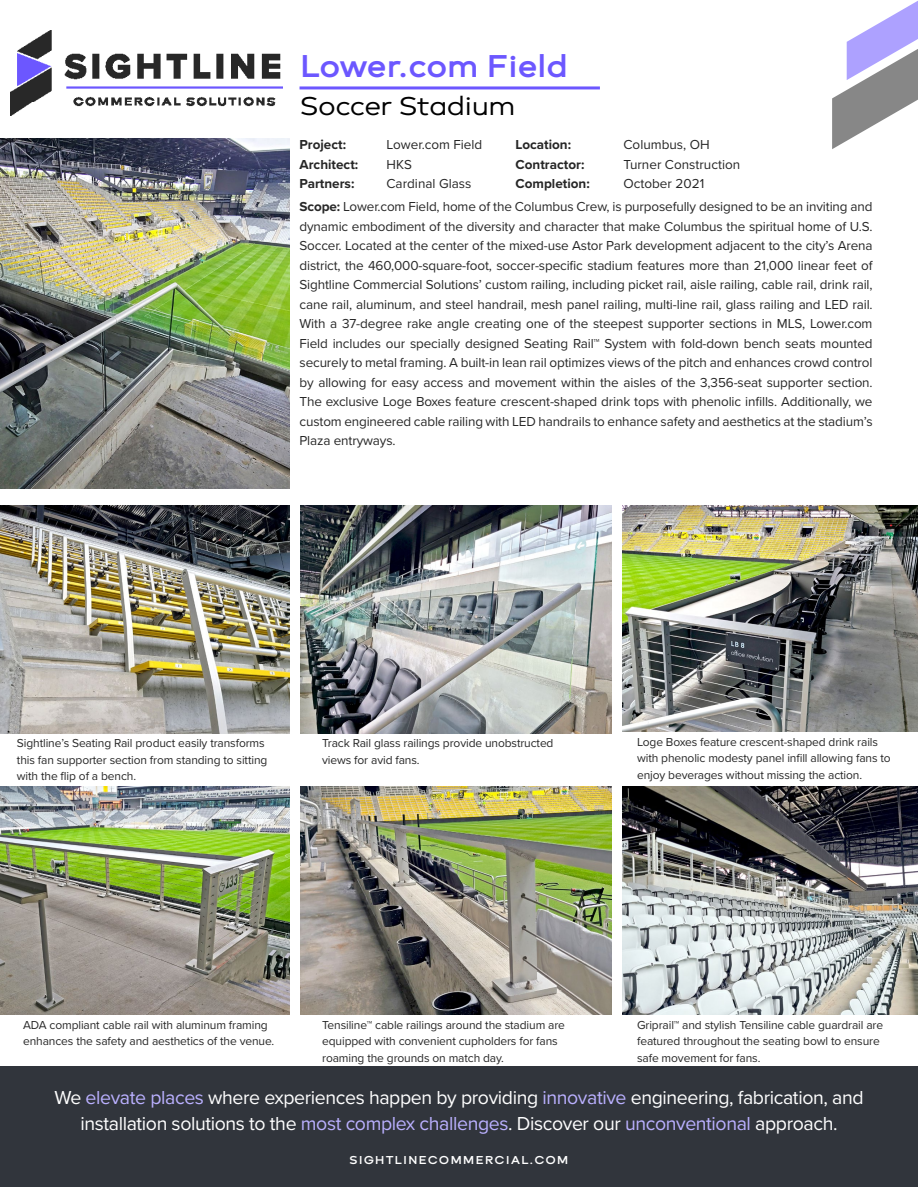
<style>
.page{position:relative;width:918px;height:1188px;background:#fff}
.page>*{position:absolute;margin:0;border:0;box-sizing:border-box;transform-origin:0 0}
.t1{font:700 33px "Brooklyn";letter-spacing:-.025em;color:#6c57ff}
.t2{font:27px "Brooklyn";letter-spacing:-.02em;color:#000}
.t3{font:19.5px/25.5px "Proxima Nova";letter-spacing:-.02em;color:#fff;text-align:center}
.t4{font:13.5px/19.5px "Proxima Nova";letter-spacing:-.01em;color:#282828;text-align:justify}
.t5{font:13.5px "Proxima Nova";color:#262626}
.t6{font:700 13.5px "Proxima Nova";color:#262626}
.t7{font:12px/16.5px "Proxima Nova";letter-spacing:-.01em;color:#282828}
.t8{font:700 12px "Brooklyn";letter-spacing:.075em;color:#fff}
.s1{font-weight:700}
.s2{color:#bab0ff}
</style>
<div class="page">
<svg style="left:832px;top:1px;width:86px;height:148px"></svg>
<img style="left:11px;top:30px;width:272px;height:85px">
<hr style="left:300px;top:86px;width:300px;height:3px;background:#6c57ff">
<div style="left:0;top:1066px;width:918px;height:121px;background:#31353c"></div>
<img style="left:0;top:138px;width:289px;height:350px">
<img style="left:0;top:505px;width:289px;height:228px">
<img style="left:300px;top:787px;width:311px;height:228px">
<img style="left:300px;top:505px;width:311px;height:228px">
<img style="left:622px;top:505px;width:296px;height:227px">
<img style="left:0;top:787px;width:289px;height:228px">
<img style="left:622px;top:787px;width:296px;height:228px">
<h1 class="t1" style="left:300px;top:50px;width:270px">Lower.com Field</h1>
<h2 class="t2" style="left:300px;top:93px;width:217px">Soccer Stadium</h2>
<p class="t6" style="left:300px;top:134px;width:48px">Project:</p>
<p class="t5" style="left:387px;top:134px;width:97px">Lower.com Field</p>
<p class="t6" style="left:516px;top:134px;width:57px">Location:</p>
<p class="t5" style="left:624px;top:134px;width:88px">Columbus, OH</p>
<p class="t6" style="left:300px;top:154px;width:60px">Architect:</p>
<p class="t5" style="left:387px;top:154px;width:27px">HKS</p>
<p class="t6" style="left:516px;top:154px;width:70px">Contractor:</p>
<p class="t5" style="left:624px;top:154px;width:118px">Turner Construction</p>
<p class="t6" style="left:300px;top:173px;width:56px">Partners:</p>
<p class="t5" style="left:387px;top:173px;width:86px">Cardinal Glass</p>
<p class="t6" style="left:516px;top:173px;width:76px">Completion:</p>
<p class="t5" style="left:624px;top:173px;width:82px">October 2021</p>
<p class="t4" style="left:300px;top:196px;width:575px"><span class="s1">Scope:</span> Lower.com Field, home of the Columbus Crew, is purposefully designed to be an inviting and dynamic embodiment of the diversity and character that make Columbus the spiritual home of U.S.<br>Soccer. Located at the center of the mixed-use Astor Park development adjacent to the city’s Arena district, the 460,000-square-foot, soccer-specific stadium features more than 21,000 linear feet of Sightline Commercial Solutions’ custom railing, including picket rail, aisle railing, cable rail, drink rail, cane rail, aluminum, and steel handrail, mesh panel railing, multi-line rail, glass railing and LED rail.<br>With a 37-degree rake angle creating one of the steepest supporter sections in MLS, Lower.com Field includes our specially designed Seating Rail™ System with fold-down bench seats mounted securely to metal framing. A built-in lean rail optimizes views of the pitch and enhances crowd control by allowing for easy access and movement within the aisles of the 3,356-seat supporter section.<br>The exclusive Loge Boxes feature crescent-shaped drink tops with phenolic infills. Additionally, we custom engineered cable railing with LED handrails to enhance safety and aesthetics at the stadium’s Plaza entryways.</p>
<p class="t7" style="left:17px;top:735px;width:252px">Sightline’s Seating Rail product easily transforms this fan supporter section from standing to sitting with the flip of a bench.</p>
<p class="t7" style="left:637px;top:733px;width:255px">Loge Boxes feature crescent-shaped drink rails with phenolic modesty panel infill allowing fans to enjoy beverages without missing the action.</p>
<p class="t7" style="left:322px;top:735px;width:233px">Track Rail glass railings provide unobstructed views for avid fans.</p>
<p class="t7" style="left:23px;top:1016px;width:253px">ADA compliant cable rail with aluminum framing enhances the safety and aesthetics of the venue.</p>
<p class="t7" style="left:637px;top:1016px;width:248px">Griprail™ and stylish Tensiline cable guardrail are featured throughout the seating bowl to ensure safe movement for fans.</p>
<p class="t7" style="left:322px;top:1016px;width:244px">Tensiline™ cable railings around the stadium are equipped with convenient cupholders for fans roaming the grounds on match day.</p>
<h3 class="t3" style="left:54px;top:1084px;width:811px">We <span class="s2">elevate places</span> where experiences happen by providing <span class="s2">innovative</span> engineering, fabrication, and installation solutions to the <span class="s2">most complex challenges</span>. Discover our <span class="s2">unconventional</span> approach.</h3>
<p class="t8" style="left:349px;top:1154px;width:221px">SIGHTLINECOMMERCIAL.COM</p>
</div>
